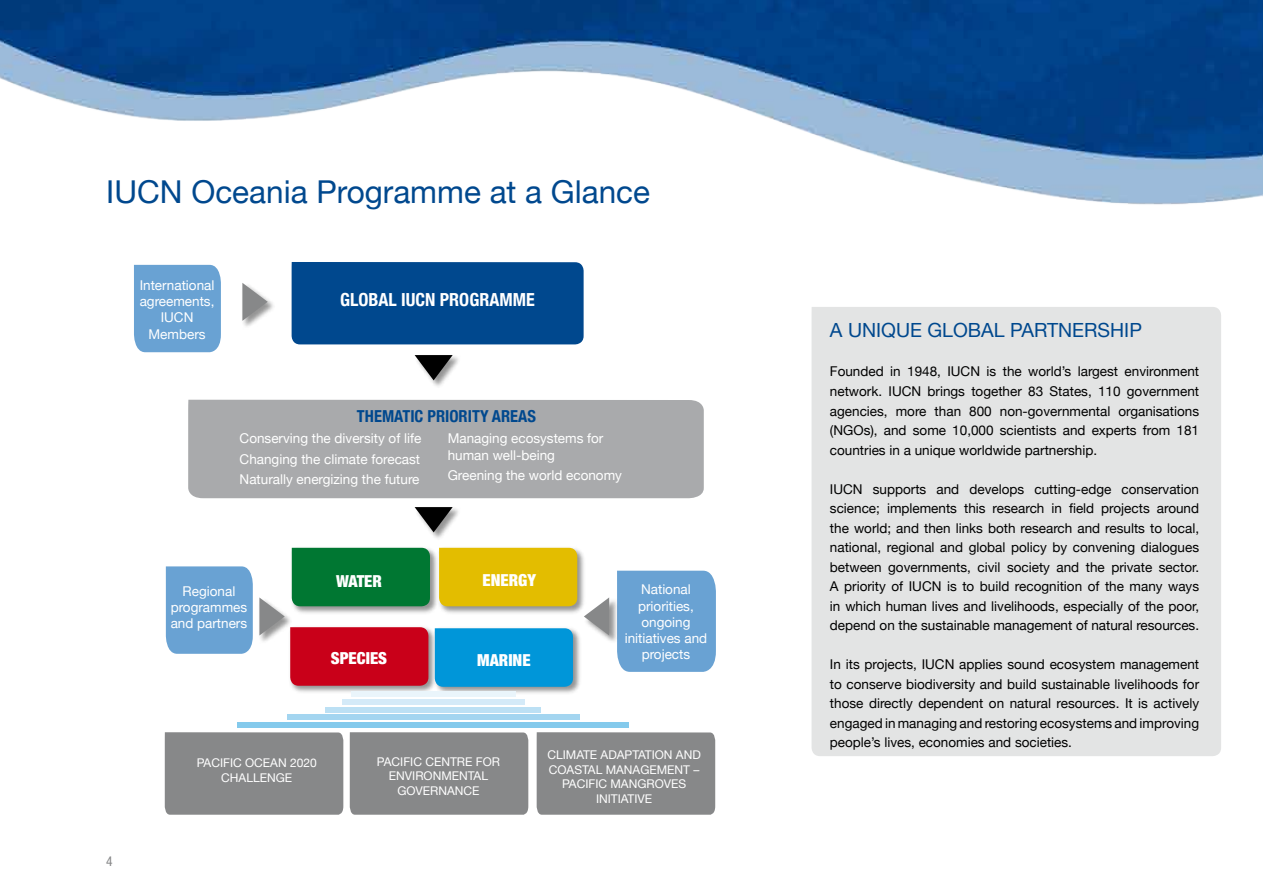
<style>
.page{position:relative;width:1263px;height:893px;background:#fff}
.page>*{position:absolute;margin:0;border:0;box-sizing:border-box;transform-origin:0 0}
.t1{font:31.5px "Helvetica Neue";color:#00488e}
.t2{font:19.5px "Helvetica Neue";color:#00488e}
.t3{font:700 condensed 18px "Helvetica Neue";color:#fff}
.t4{font:900 condensed 16.5px "Helvetica Neue";color:#fff}
.t5{font:700 condensed 16.5px "Helvetica Neue";color:#00488e}
.t6{font:13.5px/19.5px "Helvetica Neue";color:#000;text-align:justify}
.t7{font:13.5px/16.2px "Helvetica Neue";color:#fff;text-align:center}
.t8{font:12px/14.4px "Helvetica Neue";color:#fff;text-align:center}
</style>
<div class="page">
<img style="left:0;top:0;width:1262px;height:265px">
<div style="left:537px;top:732px;width:178px;height:83px;background:#878889"></div>
<div style="left:165px;top:732px;width:178px;height:83px;background:#878889"></div>
<div style="left:288px;top:625px;width:149px;height:69px;background:#000;opacity:.42"></div>
<div style="left:432px;top:626px;width:150px;height:70px;background:#000;opacity:.42"></div>
<div style="left:437px;top:545px;width:149px;height:70px;background:#000;opacity:.42"></div>
<div style="left:350px;top:732px;width:178px;height:83px;background:#878889"></div>
<div style="left:617px;top:571px;width:99px;height:101px;background:#69a2d3"></div>
<div style="left:166px;top:566px;width:87px;height:88px;background:#69a2d3"></div>
<div style="left:188px;top:400px;width:516px;height:98px;background:#a9aaac"></div>
<div style="left:134px;top:265px;width:87px;height:87px;background:#69a2d3"></div>
<img style="left:1262px;top:0;width:1px;height:196px">
<div style="left:811px;top:307px;width:410px;height:449px;background:#e3e4e4"></div>
<div style="left:292px;top:262px;width:292px;height:82px;background:#00488e"></div>
<div style="left:289px;top:545px;width:150px;height:70px;background:#000;opacity:.42"></div>
<div style="left:415px;top:354px;width:46px;height:35px;background:#000;opacity:.42"></div>
<svg style="left:415px;top:355px;width:38px;height:25px"></svg>
<div style="left:415px;top:506px;width:46px;height:35px;background:#000;opacity:.42"></div>
<svg style="left:415px;top:507px;width:38px;height:25px"></svg>
<div style="left:584px;top:598px;width:35px;height:46px;background:#000;opacity:.42"></div>
<svg style="left:584px;top:597px;width:25px;height:38px"></svg>
<svg style="left:259px;top:548px;width:318px;height:139px"></svg>
<div style="left:241px;top:283px;width:36px;height:46px;background:#000;opacity:.42"></div>
<svg style="left:242px;top:283px;width:26px;height:38px"></svg>
<div style="left:351px;top:691px;width:164px;height:6px;background:#eaf5fb"></div>
<div style="left:342px;top:699px;width:183px;height:5px;background:#d4eaf8"></div>
<div style="left:326px;top:707px;width:215px;height:5px;background:#bce0f4"></div>
<div style="left:287px;top:715px;width:293px;height:5px;background:#a3d5f0"></div>
<div style="left:238px;top:723px;width:391px;height:5px;background:#84caec"></div>
<h1 class="t1" style="left:106px;top:173px;width:545px">IUCN Oceania Programme at a Glance</h1>
<p class="t7" style="left:140px;top:277px;width:76px">International agreements,<br>IUCN<br>Members</p>
<h3 class="t3" style="left:340px;top:288px;width:196px">GLOBAL IUCN PROGRAMME</h3>
<p class="t5" style="left:357px;top:406px;width:180px">THEMATIC PRIORITY AREAS</p>
<p class="t7" style="left:240px;top:428px;width:183px;line-height:20.4px;text-align:justify">Conserving the diversity of life Changing the climate forecast Naturally energizing the future</p>
<p class="t7" style="left:448px;top:430px;width:157px;text-align:left">Managing ecosystems for human well-being</p>
<p class="t7" style="left:448px;top:467px;width:176px">Greening the world economy</p>
<p class="t4" style="left:336px;top:571px;width:48px">WATER</p>
<p class="t4" style="left:482px;top:570px;width:55px">ENERGY</p>
<p class="t7" style="left:171px;top:583px;width:78px">Regional programmes and partners</p>
<p class="t7" style="left:625px;top:581px;width:84px">National priorities, ongoing initiatives and projects</p>
<p class="t4" style="left:331px;top:648px;width:58px">SPECIES</p>
<p class="t4" style="left:477px;top:649px;width:55px">MARINE</p>
<p class="t8" style="left:197px;top:755px;width:122px">PACIFIC OCEAN 2020<br>CHALLENGE</p>
<p class="t8" style="left:377px;top:754px;width:125px">PACIFIC CENTRE FOR<br>ENVIRONMENTAL<br>GOVERNANCE</p>
<p class="t8" style="left:547px;top:748px;width:155px">CLIMATE ADAPTATION AND<br>COASTAL MANAGEMENT –<br>PACIFIC MANGROVES<br>INITIATIVE</p>
<h2 class="t2" style="left:830px;top:319px;width:313px">A UNIQUE GLOBAL PARTNERSHIP</h2>
<p class="t6" style="left:830px;top:362px;width:371px">Founded in 1948, IUCN is the world’s largest environment network. IUCN brings together 83 States, 110 government agencies, more than 800 non-governmental organisations (NGOs), and some 10,000 scientists and experts from 181 countries in a unique worldwide partnership.</p>
<p class="t6" style="left:830px;top:479px;width:371px">IUCN supports and develops cutting-edge conservation science; implements this research in field projects around the world; and then links both research and results to local, national, regional and global policy by convening dialogues between governments, civil society and the private sector.<br>A priority of IUCN is to build recognition of the many ways in which human lives and livelihoods, especially of the poor, depend on the sustainable management of natural resources.</p>
<p class="t6" style="left:830px;top:654px;width:371px">In its projects, IUCN applies sound ecosystem management to conserve biodiversity and build sustainable livelihoods for those directly dependent on natural resources. It is actively engaged in managing and restoring ecosystems and improving people’s lives, economies and societies.</p>
</div>
